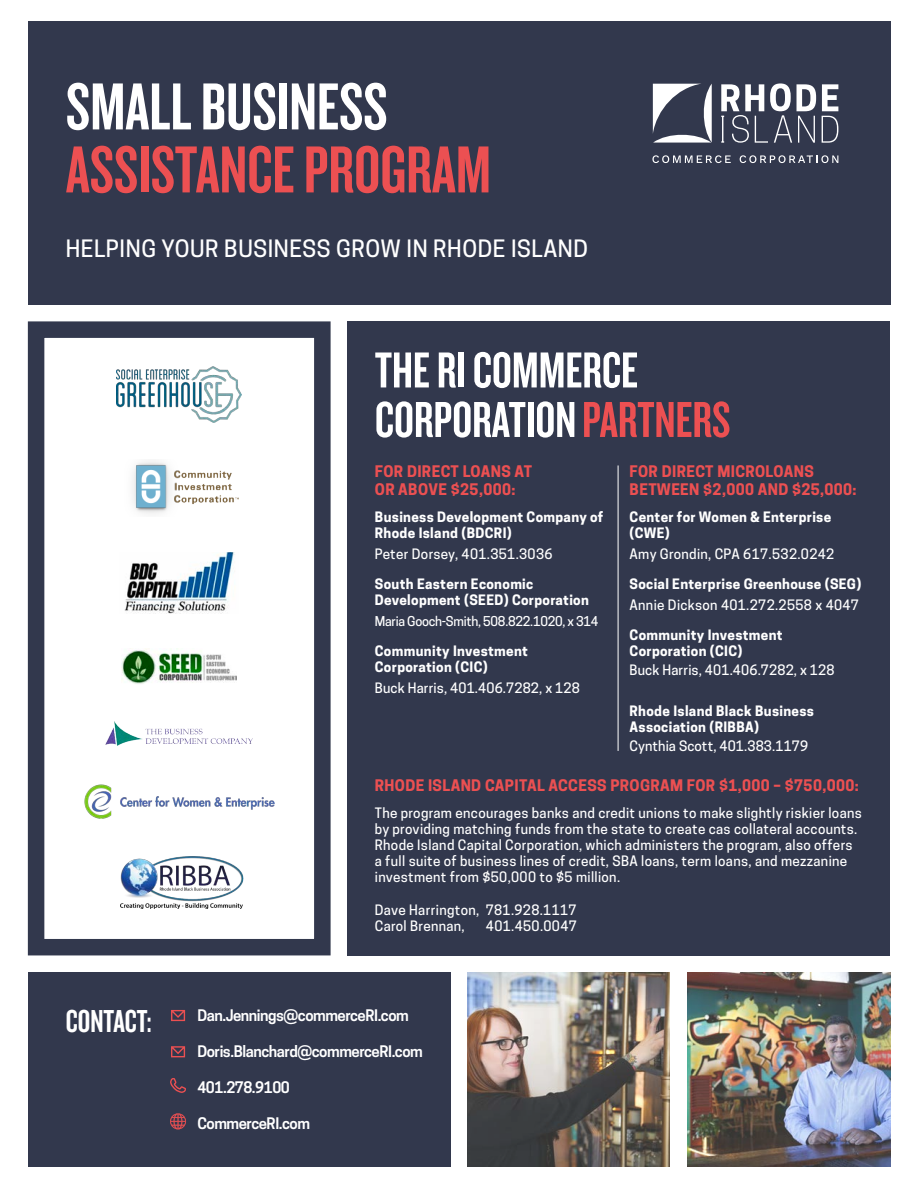
<style>
.page{position:relative;width:918px;height:1188px;background:#fff}
.page>*{position:absolute;margin:0;border:0;box-sizing:border-box;transform-origin:0 0}
.t1{font:69px "Knockout HTF48 Featherweight";color:#ec5052}
.t2{font:69px "Knockout HTF48 Featherweight";color:#fff}
.t3{font:52.5px/49.5px "Knockout HTF48 Featherweight";color:#fff}
.t4{font:33px "Knockout HTF48 Featherweight";color:#fff}
.t5{font:500 22.5px "Cooper Hewitt";letter-spacing:.025em;color:#fff}
.t6{font:700 15px/18px "Cooper Hewitt";letter-spacing:.025em;color:#ec5052}
.t7{font:600 15px "Cooper Hewitt";letter-spacing:-.03em;color:#fff}
.t8{font:500 13.5px/16.2px "Cooper Hewitt";letter-spacing:.025em;color:#fff}
.t9{font:700 13.5px/16.2px "Cooper Hewitt";letter-spacing:.025em;color:#fff}
.t10{font:500 12.75px "Cooper Hewitt";letter-spacing:-.02em;color:#fff}
.s1{color:#ec5052}
</style>
<div class="page">
<div style="left:347px;top:321px;width:543px;height:634px;background:#32384d"></div>
<div style="left:28px;top:321px;width:303px;height:634px;border:16px solid #32384d"></div>
<div style="left:28px;top:21px;width:862px;height:284px;background:#32384d"></div>
<svg style="left:721px;top:83px;width:95px;height:60px"></svg>
<svg style="left:822px;top:84px;width:16px;height:59px"></svg>
<svg style="left:653px;top:84px;width:59px;height:59px"></svg>
<svg style="left:652px;top:155px;width:79px;height:8px"></svg>
<svg style="left:740px;top:155px;width:98px;height:8px"></svg>
<img style="left:688px;top:972px;width:202px;height:195px">
<img style="left:467px;top:972px;width:203px;height:195px">
<hr style="left:618px;top:465px;width:1px;height:286px;background:#fff">
<div style="left:28px;top:972px;width:423px;height:195px;background:#32384d"></div>
<svg style="left:171px;top:1010px;width:14px;height:11px"></svg>
<svg style="left:171px;top:1046px;width:14px;height:11px"></svg>
<svg style="left:170px;top:1078px;width:16px;height:15px"></svg>
<svg style="left:170px;top:1114px;width:16px;height:15px"></svg>
<img style="left:116px;top:366px;width:126px;height:57px">
<img style="left:124px;top:553px;width:111px;height:61px">
<img style="left:84px;top:784px;width:190px;height:35px">
<img style="left:122px;top:648px;width:115px;height:36px">
<img style="left:105px;top:721px;width:148px;height:25px">
<img style="left:132px;top:461px;width:107px;height:53px">
<img style="left:120px;top:856px;width:123px;height:53px">
<p class="t2" style="left:66px;top:72px;width:323px">SMALL BUSINESS</p>
<p class="t1" style="left:66px;top:135px;width:427px">ASSISTANCE PROGRAM</p>
<p class="t5" style="left:66px;top:236px;width:524px">HELPING YOUR BUSINESS GROW IN RHODE ISLAND</p>
<p class="t4" style="left:66px;top:1004px;width:87px">CONTACT:</p>
<p class="t3" style="left:375px;top:346px;width:357px">THE RI COMMERCE<br>CORPORATION <span class="s1">PARTNERS</span></p>
<p class="t6" style="left:375px;top:462px;width:159px">FOR DIRECT LOANS AT</p>
<p class="t6" style="left:375px;top:480px;width:142px">OR ABOVE $25,000:</p>
<p class="t9" style="left:375px;top:509px;width:230px">Business Development Company of<br>Rhode Island (BDCRI)</p>
<p class="t8" style="left:375px;top:546px;width:179px">Peter Dorsey, 401.351.3036</p>
<p class="t9" style="left:375px;top:576px;width:216px">South Eastern Economic<br>Development (SEED) Corporation</p>
<p class="t10" style="left:375px;top:614px;width:225px">Maria Gooch-Smith, 508.822.1020, x 314</p>
<p class="t9" style="left:375px;top:643px;width:154px">Community Investment<br>Corporation (CIC)</p>
<p class="t8" style="left:375px;top:680px;width:206px">Buck Harris, 401.406.7282, x 128</p>
<p class="t6" style="left:630px;top:462px;width:229px">FOR DIRECT MICROLOANS<br>BETWEEN $2,000 AND $25,000:</p>
<p class="t9" style="left:630px;top:509px;width:203px">Center for Women &amp; Enterprise (CWE)</p>
<p class="t8" style="left:630px;top:546px;width:206px">Amy Grondin, CPA 617.532.0242</p>
<p class="t9" style="left:630px;top:576px;width:233px">Social Enterprise Greenhouse (SEG)</p>
<p class="t8" style="left:630px;top:597px;width:231px">Annie Dickson 401.272.2558 x 4047</p>
<p class="t9" style="left:630px;top:627px;width:154px">Community Investment<br>Corporation (CIC)</p>
<p class="t8" style="left:630px;top:662px;width:206px">Buck Harris, 401.406.7282, x 128</p>
<p class="t9" style="left:630px;top:702px;width:186px">Rhode Island Black Business<br>Association (RIBBA)</p>
<p class="t8" style="left:630px;top:738px;width:180px">Cynthia Scott, 401.383.1179</p>
<p class="t6" style="left:375px;top:776px;width:485px">RHODE ISLAND CAPITAL ACCESS PROGRAM FOR $1,000 – $750,000:</p>
<p class="t8" style="left:375px;top:805px;width:488px">The program encourages banks and credit unions to make slightly riskier loans by providing matching funds from the state to create cas collateral accounts.<br>Rhode Island Capital Corporation, which administers the program, also offers a full suite of business lines of credit, SBA loans, term loans, and mezzanine investment from $50,000 to $5 million.</p>
<p class="t8" style="left:375px;top:902px;width:203px">Dave Harrington, 781.928.1117</p>
<p class="t8" style="left:375px;top:918px;width:91px">Carol Brennan,</p>
<p class="t8" style="left:486px;top:918px;width:93px">401.450.0047</p>
<p class="t7" style="left:197px;top:1007px;width:213px">Dan.Jennings@commerceRI.com</p>
<p class="t7" style="left:197px;top:1043px;width:227px">Doris.Blanchard@commerceRI.com</p>
<p class="t7" style="left:197px;top:1079px;width:94px">401.278.9100</p>
<p class="t7" style="left:197px;top:1115px;width:114px">CommerceRI.com</p>
</div>
